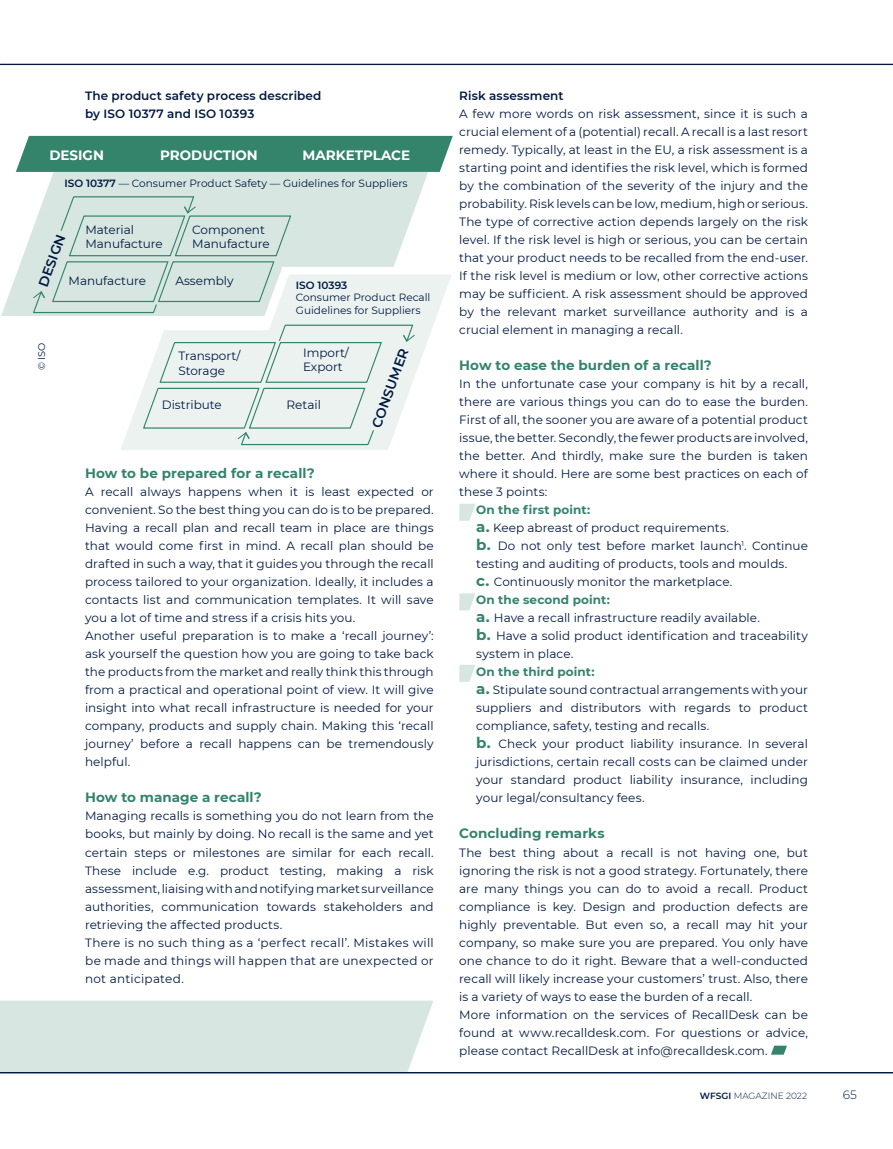
<style>
.page{position:relative;width:893px;height:1149px;background:#fff}
.page>*{position:absolute;margin:0;border:0;box-sizing:border-box;transform-origin:0 0}
.text_title{font:700 13.5px "Montserrat";letter-spacing:.005em;color:#34836b}
.t1{font:700 13.5px "Montserrat";color:#fff}
.t2{font:600 13.5px "Montserrat";color:#001941}
.bodytext{font:12px/18px "Montserrat";letter-spacing:.005em;color:#001941;text-align:justify}
.bodytext-2{font:600 12px "Montserrat";letter-spacing:.015em;color:#001941}
.bodytext-3{font:700 12px "Montserrat";letter-spacing:.01em;color:#34836b}
.t3{font:300 12px "Montserrat";color:#001941}
.t4{font:10.5px "Montserrat";color:#001941}
.t5{font:600 10.5px "Montserrat";color:#001941}
.Paragraph_Style_1{font:9.75px "Montserrat";color:#001941}
.t6{font:300 9px "Montserrat";color:#001941}
.s1{font-weight:600}
.s2{font-weight:700;font-size:15px;color:#34836b}
</style>
<div class="page">
<svg style="left:1px;top:172px;width:427px;height:144px;fill:#d7e6e1"></svg>
<svg style="left:0;top:64px;width:893px;height:1px"></svg>
<div style="left:16px;top:136px;width:437px;height:36px;background:#34836b"></div>
<svg style="left:0;top:1000px;width:893px;height:73px"></svg>
<svg style="left:459px;top:504px;width:17px;height:16px"></svg>
<svg style="left:459px;top:593px;width:17px;height:17px"></svg>
<svg style="left:459px;top:665px;width:17px;height:16px"></svg>
<svg style="left:31px;top:195px;width:420px;height:255px"></svg>
<p class="bodytext-2" style="left:85px;top:87px;width:238px">The product safety process described</p>
<p class="bodytext-2" style="left:85px;top:105px;width:171px">by ISO 10377 and ISO 10393</p>
<p class="t1" style="left:49px;top:146px;width:56px">DESIGN</p>
<p class="t1" style="left:302px;top:146px;width:109px">MARKETPLACE</p>
<p class="t1" style="left:160px;top:146px;width:99px">PRODUCTION</p>
<p class="t4" style="left:64px;top:176px;width:345px"><span class="s1">ISO 10377</span> — Consumer Product Safety — Guidelines for Suppliers</p>
<p class="bodytext" style="left:85px;top:220px;width:50px">Material</p>
<p class="bodytext" style="left:85px;top:235px;width:79px">Manufacture</p>
<p class="bodytext" style="left:192px;top:220px;width:74px">Component</p>
<p class="bodytext" style="left:192px;top:235px;width:79px">Manufacture</p>
<p class="t2" style="left:34px;top:282px;width:56px;rotate:-70deg">DESIGN</p>
<p class="bodytext" style="left:69px;top:271px;width:79px">Manufacture</p>
<p class="bodytext" style="left:175px;top:271px;width:60px">Assembly</p>
<p class="t5" style="left:296px;top:277px;width:53px">ISO 10393</p>
<p class="t4" style="left:296px;top:290px;width:136px">Consumer Product Recall</p>
<p class="t4" style="left:296px;top:303px;width:126px">Guidelines for Suppliers</p>
<p class="Paragraph_Style_1" style="left:35px;top:370px;width:29px;rotate:-90deg">© ISO</p>
<p class="bodytext" style="left:303px;top:343px;width:47px">Import/</p>
<p class="bodytext" style="left:303px;top:357px;width:41px">Export</p>
<p class="bodytext" style="left:178px;top:346px;width:64px">Transport/</p>
<p class="bodytext" style="left:178px;top:361px;width:48px">Storage</p>
<p class="bodytext" style="left:162px;top:395px;width:61px">Distribute</p>
<p class="bodytext" style="left:287px;top:395px;width:36px">Retail</p>
<p class="t2" style="left:367px;top:423px;width:84px;rotate:-70deg">CONSUMER</p>
<p class="text_title" style="left:85px;top:463px;width:231px">How to be prepared for a recall?</p>
<p class="bodytext" style="left:85px;top:482px;width:350px">A recall always happens when it is least expected or convenient. So the best thing you can do is to be prepared.<br>Having a recall plan and recall team in place are things that would come first in mind. A recall plan should be drafted in such a way, that it guides you through the recall process tailored to your organization. Ideally, it includes a contacts list and communication templates. It will save you a lot of time and stress if a crisis hits you.</p>
<p class="bodytext" style="left:85px;top:626px;width:350px">Another useful preparation is to make a ‘recall journey’: ask yourself the question how you are going to take back the products from the market and really think this through from a practical and operational point of view. It will give insight into what recall infrastructure is needed for your company, products and supply chain. Making this ‘recall journey’ before a recall happens can be tremendously helpful.</p>
<p class="text_title" style="left:85px;top:787px;width:178px">How to manage a recall?</p>
<p class="bodytext" style="left:85px;top:806px;width:350px">Managing recalls is something you do not learn from the books, but mainly by doing. No recall is the same and yet certain steps or milestones are similar for each recall.<br>These include e.g. product testing, making a risk assessment, liaising with and notifying market surveillance authorities, communication towards stakeholders and retrieving the affected products.</p>
<p class="bodytext" style="left:85px;top:932px;width:350px">There is no such thing as a ‘perfect recall’. Mistakes will be made and things will happen that are unexpected or not anticipated.</p>
<p class="bodytext-2" style="left:459px;top:87px;width:106px">Risk assessment</p>
<p class="bodytext" style="left:459px;top:104px;width:350px">A few more words on risk assessment, since it is such a crucial element of a (potential) recall. A recall is a last resort remedy. Typically, at least in the EU, a risk assessment is a starting point and identifies the risk level, which is formed by the combination of the severity of the injury and the probability. Risk levels can be low, medium, high or serious.<br>The type of corrective action depends largely on the risk level. If the risk level is high or serious, you can be certain that your product needs to be recalled from the end-user.<br>If the risk level is medium or low, other corrective actions may be sufficient. A risk assessment should be approved by the relevant market surveillance authority and is a crucial element in managing a recall.</p>
<p class="text_title" style="left:459px;top:355px;width:254px">How to ease the burden of a recall?</p>
<p class="bodytext" style="left:459px;top:374px;width:350px">In the unfortunate case your company is hit by a recall, there are various things you can do to ease the burden.<br>First of all, the sooner you are aware of a potential product issue, the better. Secondly, the fewer products are involved, the better. And thirdly, make sure the burden is taken where it should. Here are some best practices on each of these 3 points:</p>
<p class="bodytext-3" style="left:476px;top:501px;width:115px">On the first point:</p>
<p class="bodytext" style="left:476px;top:518px;width:254px"><span class="s2">a.</span> Keep abreast of product requirements.</p>
<p class="bodytext" style="left:476px;top:536px;width:333px"><span class="s2">b.</span> Do not only test before market launch<sup>1</sup>. Continue testing and auditing of products, tools and moulds.</p>
<p class="bodytext" style="left:476px;top:572px;width:258px"><span class="s2">c.</span> Continuously monitor the marketplace.</p>
<p class="bodytext-3" style="left:476px;top:591px;width:135px">On the second point:</p>
<p class="bodytext" style="left:476px;top:608px;width:285px"><span class="s2">a.</span> Have a recall infrastructure readily available.</p>
<p class="bodytext" style="left:476px;top:626px;width:333px"><span class="s2">b.</span> Have a solid product identification and traceability system in place.</p>
<p class="bodytext-3" style="left:476px;top:663px;width:120px">On the third point:</p>
<p class="bodytext" style="left:476px;top:680px;width:333px"><span class="s2">a.</span> Stipulate sound contractual arrangements with your suppliers and distributors with regards to product compliance, safety, testing and recalls.</p>
<p class="bodytext" style="left:476px;top:734px;width:333px"><span class="s2">b.</span> Check your product liability insurance. In several jurisdictions, certain recall costs can be claimed under your standard product liability insurance, including your legal/consultancy fees.</p>
<p class="text_title" style="left:459px;top:823px;width:147px">Concluding remarks</p>
<p class="bodytext" style="left:459px;top:842px;width:350px">The best thing about a recall is not having one, but ignoring the risk is not a good strategy. Fortunately, there are many things you can do to avoid a recall. Product compliance is key. Design and production defects are highly preventable. But even so, a recall may hit your company, so make sure you are prepared. You only have one chance to do it right. Beware that a well-conducted recall will likely increase your customers’ trust. Also, there is a variety of ways to ease the burden of a recall.</p>
<p class="bodytext" style="left:459px;top:1004px;width:350px">More information on the services of RecallDesk can be found at www.recalldesk.com. For questions or advice, please contact RecallDesk at info@recalldesk.com.</p>
<p class="t6" style="left:700px;top:1089px;width:109px"><span class="s1">WFSGI</span> MAGAZINE 2022</p>
<p class="t3" style="left:843px;top:1086px;width:15px">65</p>
</div>
